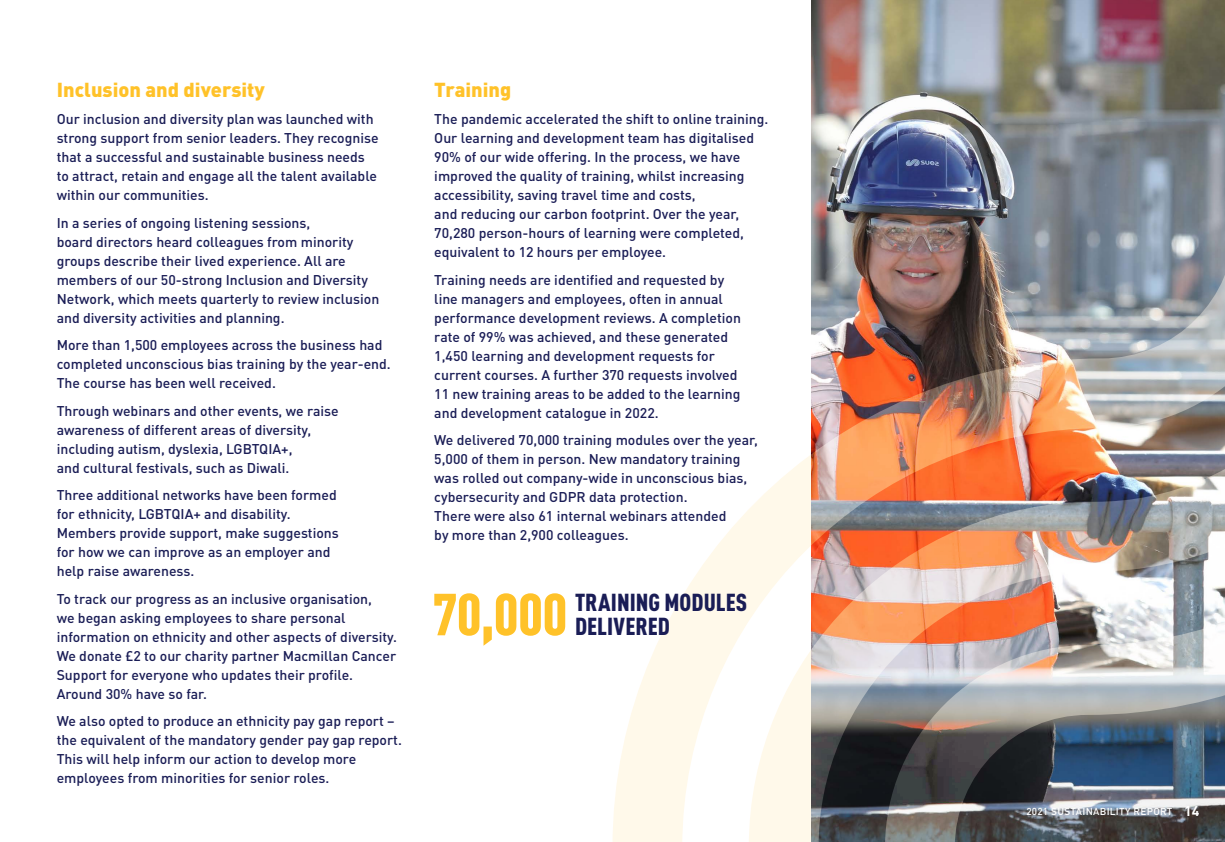
<style>
.page{position:relative;width:1225px;height:842px;background:#fff}
.page>*{position:absolute;margin:0;border:0;box-sizing:border-box;transform-origin:0 0}
.t1{font:900 condensed 58.3px "DIN Pro";color:#ffc229}
.t2{font:900 condensed 24.3px/24.3px "DIN Pro";color:#1a1d56}
.t3{font:900 20px "DIN Pro";color:#ffc229}
.t4{font:500 14px/19px "DIN Pro";color:#1a1d56}
.t5{font:500 10px "DIN Pro";letter-spacing:.03em;color:#fff}
.s1{font-weight:700;font-size:14px}
</style>
<div class="page">
<img style="left:812px;top:0;width:413px;height:191px">
<img style="left:613px;top:191px;width:612px;height:651px">
<h3 class="t3" style="left:57px;top:72px;width:210px">Inclusion and diversity</h3>
<p class="t4" style="left:57px;top:108px;width:323px">Our inclusion and diversity plan was launched with strong support from senior leaders. They recognise that a successful and sustainable business needs to attract, retain and engage all the talent available within our communities.</p>
<p class="t4" style="left:57px;top:212px;width:324px">In a series of ongoing listening sessions,<br>board directors heard colleagues from minority groups describe their lived experience. All are members of our 50-strong Inclusion and Diversity Network, which meets quarterly to review inclusion and diversity activities and planning.</p>
<p class="t4" style="left:57px;top:334px;width:336px">More than 1,500 employees across the business had completed unconscious bias training by the year-end.<br>The course has been well received.</p>
<p class="t4" style="left:57px;top:400px;width:283px">Through webinars and other events, we raise awareness of different areas of diversity, including autism, dyslexia, LGBTQIA+,<br>and cultural festivals, such as Diwali.</p>
<p class="t4" style="left:57px;top:484px;width:284px">Three additional networks have been formed for ethnicity, LGBTQIA+ and disability.<br>Members provide support, make suggestions for how we can improve as an employer and help raise awareness.</p>
<p class="t4" style="left:57px;top:588px;width:342px">To track our progress as an inclusive organisation,<br>we began asking employees to share personal information on ethnicity and other aspects of diversity.<br>We donate £2 to our charity partner Macmillan Cancer Support for everyone who updates their profile.<br>Around 30% have so far.</p>
<p class="t4" style="left:57px;top:710px;width:347px">We also opted to produce an ethnicity pay gap report – the equivalent of the mandatory gender pay gap report.<br>This will help inform our action to develop more employees from minorities for senior roles.</p>
<h3 class="t3" style="left:434px;top:72px;width:79px">Training</h3>
<p class="t4" style="left:434px;top:108px;width:335px">The pandemic accelerated the shift to online training.<br>Our learning and development team has digitalised 90% of our wide offering. In the process, we have improved the quality of training, whilst increasing accessibility, saving travel time and costs,<br>and reducing our carbon footprint. Over the year, 70,280 person‑hours of learning were completed, equivalent to 12 hours per employee.</p>
<p class="t4" style="left:434px;top:269px;width:308px">Training needs are identified and requested by line managers and employees, often in annual performance development reviews. A completion rate of 99% was achieved, and these generated 1,450 learning and development requests for current courses. A further 370 requests involved 11 new training areas to be added to the learning and development catalogue in 2022.</p>
<p class="t4" style="left:434px;top:429px;width:325px">We delivered 70,000 training modules over the year, 5,000 of them in person. New mandatory training was rolled out company-wide in unconscious bias, cybersecurity and GDPR data protection.<br>There were also 61 internal webinars attended<br>by more than 2,900 colleagues.</p>
<h1 class="t1" style="left:433px;top:569px;width:136px">70,000</h1>
<h2 class="t2" style="left:575px;top:588px;width:174px">TRAINING MODULES<br>DELIVERED</h2>
<p class="t5" style="left:1026px;top:804px;width:175px">2021 SUSTAINABILITY REPORT <span class="s1">14</span></p>
</div>
